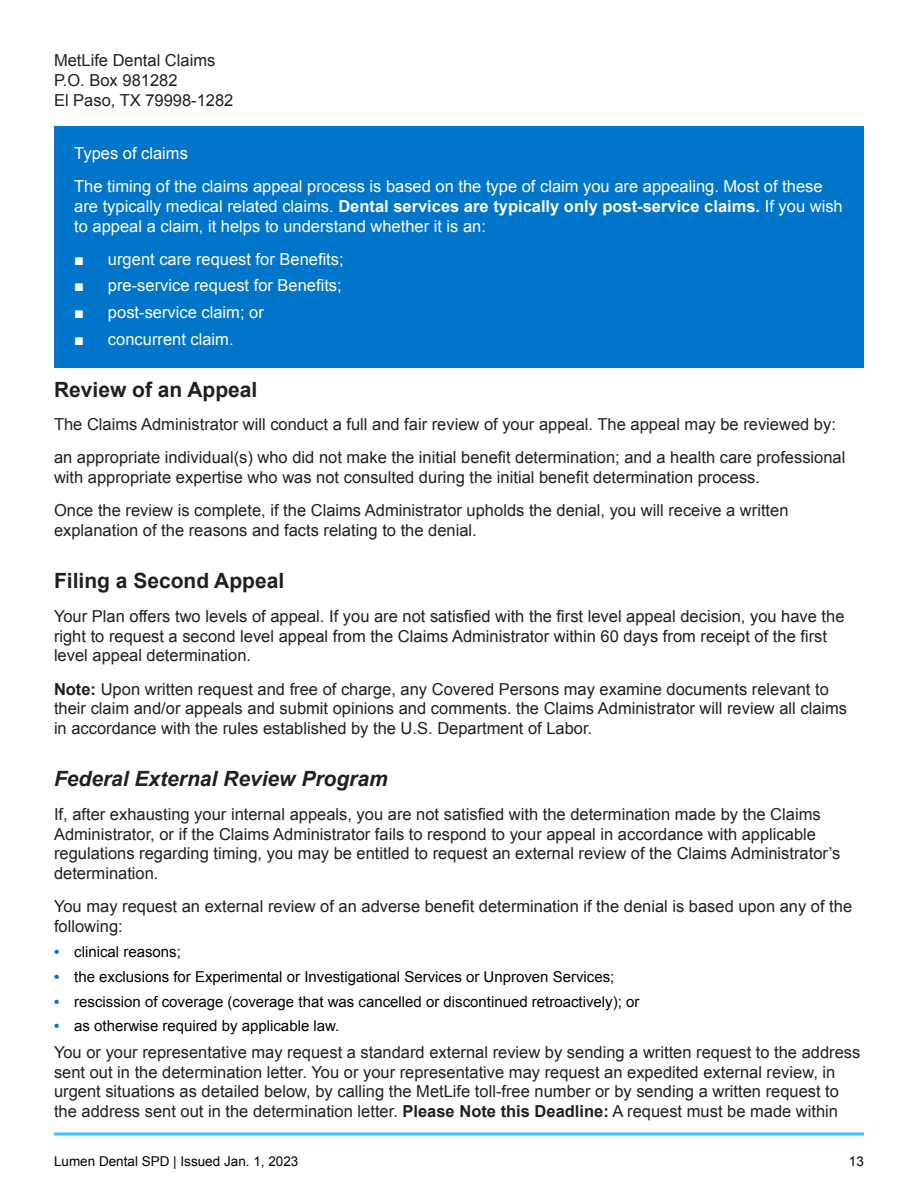
<style>
.page{position:relative;width:918px;height:1188px;background:#fff}
.page>*{position:absolute;margin:0;border:0;box-sizing:border-box;transform-origin:0 0}
.t1{font:700 21px "Arial";color:#231f20}
.t2{font:italic 700 21px "Arial";color:#231f20}
.t3{font:16.5px/19.8px "Arial";color:#231f20}
.t4{font:16.5px/33.3px "Arial";color:#fff}
.t5{font:15px "Arial";color:#000}
.t6{font:13.5px "Arial";color:#000}
.s1{font-weight:700}
.s2{font-weight:700;color:#0075c9}
</style>
<div class="page">
<svg style="left:54px;top:1132px;width:810px;height:4px;background:#69d4f6"></svg>
<div style="left:54px;top:126px;width:810px;height:56px;background:#0075c9"></div>
<div style="left:54px;top:160px;width:810px;height:95px;background:#0075c9"></div>
<div style="left:54px;top:233px;width:810px;height:56px;background:#0075c9"></div>
<div style="left:54px;top:286px;width:810px;height:56px;background:#0075c9"></div>
<div style="left:54px;top:312px;width:810px;height:56px;background:#0075c9"></div>
<p class="t3" style="left:54px;top:50px;width:181px">MetLife Dental Claims<br>P.O. Box 981282<br>El Paso, TX 79998-1282</p>
<p class="t4" style="left:74px;top:136px;width:750px">Types of claims<br>The timing of the claims appeal process is based on the type of claim you are appealing. Most of these</p>
<p class="t4" style="left:74px;top:196px;width:770px;line-height:19.8px">are typically medical related claims. <span class="s1">Dental services are typically only post-service claims.</span> If you wish to appeal a claim, it helps to understand whether it is an:</p>
<p class="t4" style="left:74px;top:243px;width:271px">■ urgent care request for Benefits;</p>
<p class="t4" style="left:74px;top:269px;width:269px">■ pre-service request for Benefits;</p>
<p class="t4" style="left:74px;top:296px;width:191px">■ post-service claim; or</p>
<p class="t4" style="left:74px;top:322px;width:161px">■ concurrent claim.</p>
<p class="t1" style="left:54px;top:376px;width:205px">Review of an Appeal</p>
<p class="t3" style="left:54px;top:408px;width:793px;line-height:33.3px">The Claims Administrator will conduct a full and fair review of your appeal. The appeal may be reviewed by: an appropriate individual(s) who did not make the initial benefit determination; and a health care professional</p>
<p class="t3" style="left:54px;top:461px;width:736px;line-height:33.3px">with appropriate expertise who was not consulted during the initial benefit determination process.<br>Once the review is complete, if the Claims Administrator upholds the denial, you will receive a written</p>
<p class="t3" style="left:54px;top:521px;width:424px">explanation of the reasons and facts relating to the denial.</p>
<p class="t1" style="left:54px;top:567px;width:232px">Filing a Second Appeal</p>
<p class="t3" style="left:54px;top:606px;width:792px">Your Plan offers two levels of appeal. If you are not satisfied with the first level appeal decision, you have the right to request a second level appeal from the Claims Administrator within 60 days from receipt of the first level appeal determination.</p>
<p class="t3" style="left:54px;top:679px;width:795px"><span class="s1">Note:</span> Upon written request and free of charge, any Covered Persons may examine documents relevant to their claim and/or appeals and submit opinions and comments. the Claims Administrator will review all claims in accordance with the rules established by the U.S. Department of Labor.</p>
<p class="t2" style="left:54px;top:765px;width:335px">Federal External Review Program</p>
<p class="t3" style="left:54px;top:804px;width:788px">If, after exhausting your internal appeals, you are not satisfied with the determination made by the Claims Administrator, or if the Claims Administrator fails to respond to your appeal in accordance with applicable regulations regarding timing, you may be entitled to request an external review of the Claims Administrator’s determination.</p>
<p class="t3" style="left:54px;top:897px;width:800px">You may request an external review of an adverse benefit determination if the denial is based upon any of the following:</p>
<p class="t5" style="left:54px;top:942px;width:128px"><span class="s2">•</span> clinical reasons;</p>
<p class="t5" style="left:54px;top:967px;width:562px"><span class="s2">•</span> the exclusions for Experimental or Investigational Services or Unproven Services;</p>
<p class="t5" style="left:54px;top:991px;width:587px"><span class="s2">•</span> rescission of coverage (coverage that was cancelled or discontinued retroactively); or</p>
<p class="t5" style="left:54px;top:1016px;width:287px"><span class="s2">•</span> as otherwise required by applicable law.</p>
<p class="t3" style="left:54px;top:1042px;width:808px">You or your representative may request a standard external review by sending a written request to the address sent out in the determination letter. You or your representative may request an expedited external review, in urgent situations as detailed below, by calling the MetLife toll-free number or by sending a written request to the address sent out in the determination letter. <span class="s1">Please Note this Deadline:</span> A request must be made within</p>
<p class="t6" style="left:54px;top:1152px;width:246px">Lumen Dental SPD | Issued Jan. 1, 2023</p>
<p class="t6" style="left:849px;top:1152px;width:17px">13</p>
</div>
